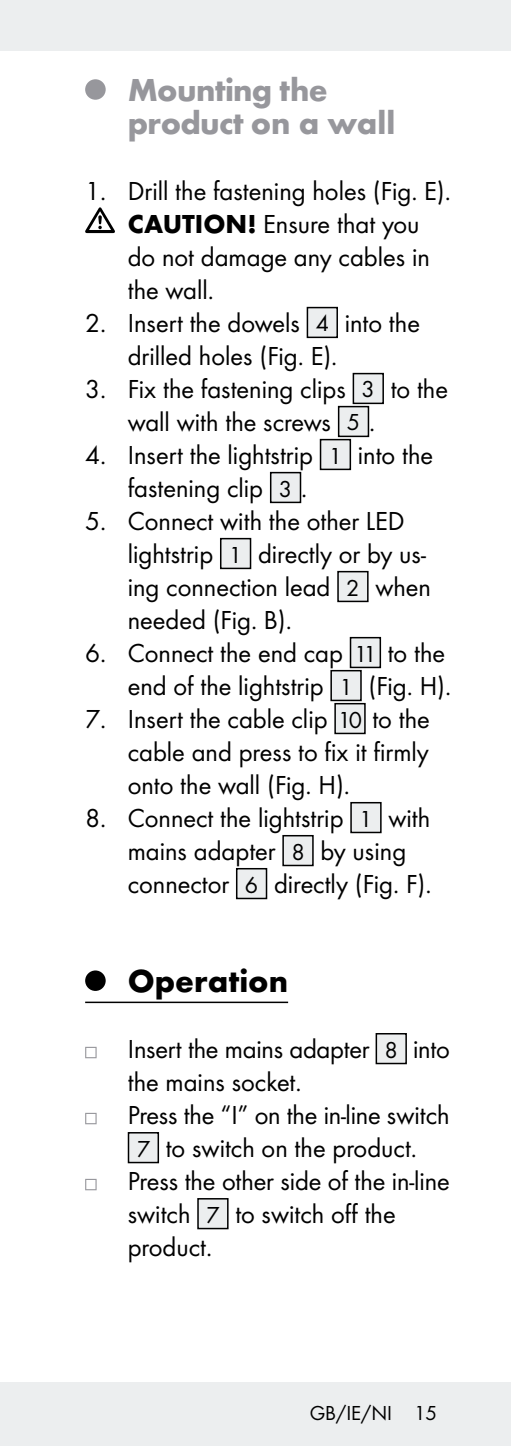
<style>
.page{position:relative;width:511px;height:1446px;background:#fff}
.page>*{position:absolute;margin:0;border:0;box-sizing:border-box;transform-origin:0 0}
.t1{font:700 33px/33px "Futura";letter-spacing:-.02em;color:#97979c}
.t2{font:700 33px "Futura";color:#000}
.t3{font:27px/33px "Futura Boo";color:#000}
.t4{font:21px "Futura Boo";color:#000}
.s1{font-family:"Futura";font-weight:700}
.s2{font-size:24px}
</style>
<div class="page">
<div style="left:0;top:1382px;width:510px;height:64px;background:#eceeef"></div>
<div style="left:0;top:0;width:510px;height:51px;background:#eceeef"></div>
<hr style="left:85px;top:1001px;width:203px;height:2px;background:#000">
<div style="left:85px;top:79px;width:21px;height:21px;background:#97979c;border-radius:50%"></div>
<svg style="left:85px;top:207px;width:30px;height:26px"></svg>
<div style="left:307px;top:308px;width:30px;height:29px;background:#eceeef"></div>
<div style="left:306px;top:307px;width:31px;height:31px;border:2px solid #000"></div>
<div style="left:353px;top:374px;width:30px;height:29px;background:#eceeef"></div>
<div style="left:352px;top:373px;width:31px;height:31px;border:2px solid #000"></div>
<div style="left:338px;top:407px;width:30px;height:29px;background:#eceeef"></div>
<div style="left:337px;top:406px;width:32px;height:31px;border:2px solid #000"></div>
<div style="left:320px;top:440px;width:30px;height:29px;background:#eceeef"></div>
<div style="left:319px;top:439px;width:32px;height:31px;border:2px solid #000"></div>
<div style="left:270px;top:473px;width:30px;height:29px;background:#eceeef"></div>
<div style="left:270px;top:472px;width:31px;height:31px;border:2px solid #000"></div>
<div style="left:220px;top:539px;width:30px;height:29px;background:#eceeef"></div>
<div style="left:220px;top:538px;width:31px;height:31px;border:2px solid #000"></div>
<div style="left:338px;top:572px;width:29px;height:29px;background:#eceeef"></div>
<div style="left:337px;top:571px;width:31px;height:31px;border:2px solid #000"></div>
<div style="left:350px;top:638px;width:30px;height:29px;background:#eceeef"></div>
<div style="left:349px;top:637px;width:32px;height:31px;border:2px solid #000"></div>
<div style="left:331px;top:671px;width:29px;height:29px;background:#eceeef"></div>
<div style="left:330px;top:670px;width:31px;height:31px;border:2px solid #000"></div>
<div style="left:335px;top:704px;width:29px;height:29px;background:#eceeef"></div>
<div style="left:334px;top:703px;width:31px;height:31px;border:2px solid #000"></div>
<div style="left:351px;top:803px;width:29px;height:29px;background:#eceeef"></div>
<div style="left:350px;top:802px;width:31px;height:31px;border:2px solid #000"></div>
<div style="left:283px;top:836px;width:29px;height:29px;background:#eceeef"></div>
<div style="left:282px;top:835px;width:31px;height:31px;border:2px solid #000"></div>
<div style="left:236px;top:869px;width:30px;height:29px;background:#eceeef"></div>
<div style="left:236px;top:868px;width:31px;height:31px;border:2px solid #000"></div>
<div style="left:85px;top:970px;width:21px;height:21px;background:#000;border-radius:50%"></div>
<svg style="left:85px;top:1047px;width:11px;height:11px"></svg>
<div style="left:376px;top:1034px;width:30px;height:29px;background:#eceeef"></div>
<div style="left:375px;top:1033px;width:31px;height:31px;border:2px solid #000"></div>
<svg style="left:85px;top:1113px;width:11px;height:11px"></svg>
<div style="left:128px;top:1133px;width:30px;height:29px;background:#eceeef"></div>
<div style="left:128px;top:1132px;width:31px;height:31px;border:2px solid #000"></div>
<svg style="left:85px;top:1179px;width:11px;height:11px"></svg>
<div style="left:198px;top:1199px;width:29px;height:29px;background:#eceeef"></div>
<div style="left:197px;top:1198px;width:31px;height:31px;border:2px solid #000"></div>
<p class="t1" style="left:128px;top:73px;width:269px">Mounting the product on a wall</p>
<p class="t3" style="left:128px;top:174px;width:324px;text-indent:-43px">1. Drill the fastening holes (Fig. E).<br><span class="s1">CAUTION!</span> Ensure that you do not damage any cables in the wall.</p>
<p class="t3" style="left:128px;top:306px;width:293px;text-indent:-43px">2. Insert the dowels <span class="s2">4</span> into the drilled holes (Fig. E).</p>
<p class="t3" style="left:128px;top:372px;width:321px;text-indent:-43px">3. Fix the fastening clips <span class="s2">3</span> to the wall with the screws <span class="s2">5</span> .</p>
<p class="t3" style="left:128px;top:438px;width:306px;text-indent:-43px">4. Insert the lightstrip <span class="s2">1</span> into the fastening clip <span class="s2">3</span> .</p>
<p class="t3" style="left:128px;top:504px;width:304px;text-indent:-43px">5. Connect with the other LED lightstrip <span class="s2">1</span> directly or by us&shy;ing connection lead <span class="s2">2</span> when needed (Fig. B).</p>
<p class="t3" style="left:85px;top:636px;width:367px;text-align:right">6. Connect the end cap <span class="s2">11</span> to the end of the lightstrip <span class="s2">1</span> (Fig. H).</p>
<p class="t3" style="left:128px;top:702px;width:303px;text-align:justify;text-indent:-43px">7. Insert the cable clip <span class="s2">10</span> to the cable and press to fix it firmly onto the wall (Fig. H).</p>
<p class="t3" style="left:128px;top:801px;width:305px;text-indent:-43px">8. Connect the lightstrip <span class="s2">1</span> with mains adapter <span class="s2">8</span> by using connector <span class="s2">6</span> directly (Fig. F).</p>
<p class="t2" style="left:128px;top:961px;width:162px">Operation</p>
<p class="t3" style="left:128px;top:1032px;width:323px">Insert the mains adapter <span class="s2">8</span> into</p>
<p class="t3" style="left:128px;top:1065px;width:175px">the mains socket.</p>
<p class="t3" style="left:128px;top:1098px;width:323px">Press the “I” on the in-line switch</p>
<p class="t3" style="left:137px;top:1131px;width:281px"><span class="s2">7</span> to switch on the product.</p>
<p class="t3" style="left:128px;top:1164px;width:323px">Press the other side of the in-line</p>
<p class="t3" style="left:128px;top:1197px;width:269px">switch <span class="s2">7</span> to switch off the</p>
<p class="t3" style="left:128px;top:1230px;width:86px">product.</p>
<p class="t4" style="left:309px;top:1400px;width:129px">GB/IE/NI 15</p>
</div>
